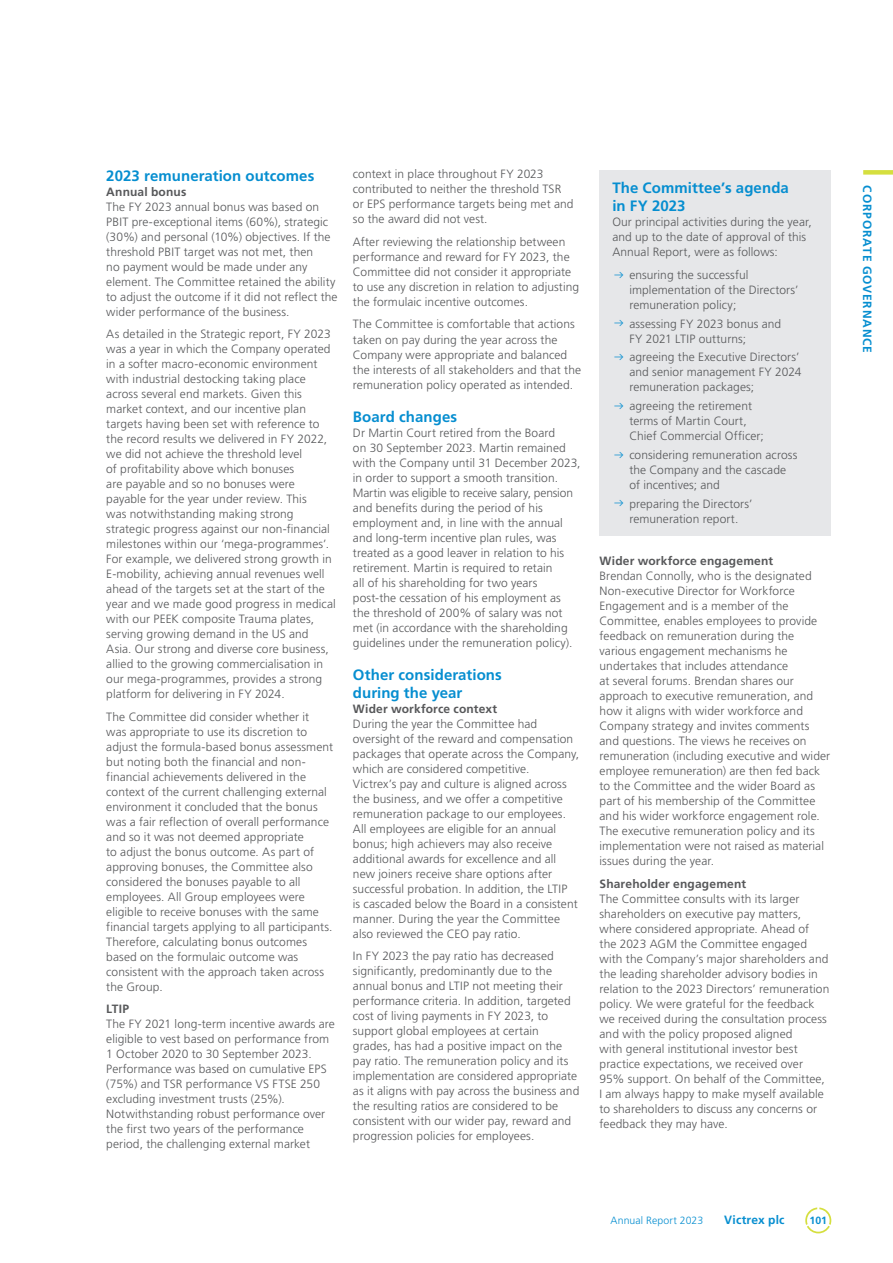
<style>
.page{position:relative;width:893px;height:1263px;background:#fff}
.page>*{position:absolute;margin:0;border:0;box-sizing:border-box;transform-origin:0 0}
.Subhead_1{font:700 15px/18px "Frutiger LT Pro";letter-spacing:.005em;color:#068ed0}
.Body_Text{font:300 12px/15px "Frutiger LT Pro";letter-spacing:.005em;color:#57585a}
.Subhead_2{font:700 12px "Frutiger LT Pro";letter-spacing:.015em;color:#57585a}
.t1{font:700 12px "Frutiger LT Pro";letter-spacing:.07em;color:#068ed0}
.t2{font:700 12px "Frutiger LT Pro";letter-spacing:.015em;color:#068ed0}
.t3{font:300 10.5px "Frutiger LT Pro";letter-spacing:.01em;color:#068ed0}
.t4{font:700 10.5px "Frutiger LT Pro";color:#068ed0}
.s1{color:#068ed0}
</style>
<div class="page">
<div style="left:863px;top:170px;width:30px;height:5px;background:#d5df3f"></div>
<svg style="left:805px;top:1207px;width:26px;height:26px"></svg>
<div style="left:600px;top:170px;width:231px;height:366px;background:#e6e7e9"></div>
<p class="Subhead_1" style="left:106px;top:166px;width:210px">2023 remuneration outcomes</p>
<p class="Subhead_2" style="left:106px;top:184px;width:82px">Annual bonus</p>
<p class="Body_Text" style="left:106px;top:199px;width:233px">The FY 2023 annual bonus was based on PBIT pre-exceptional items (60%), strategic (30%) and personal (10%) objectives. If the threshold PBIT target was not met, then<br>no payment would be made under any element. The Committee retained the ability to adjust the outcome if it did not reflect the wider performance of the business.</p>
<p class="Body_Text" style="left:106px;top:326px;width:231px">As detailed in the Strategic report, FY 2023 was a year in which the Company operated in a softer macro-economic environment with industrial destocking taking place across several end markets. Given this market context, and our incentive plan targets having been set with reference to the record results we delivered in FY 2022, we did not achieve the threshold level<br>of profitability above which bonuses<br>are payable and so no bonuses were payable for the year under review. This<br>was notwithstanding making strong strategic progress against our non-financial milestones within our ‘mega-programmes’.<br>For example, we delivered strong growth in E-mobility, achieving annual revenues well ahead of the targets set at the start of the year and we made good progress in medical with our PEEK composite Trauma plates, serving growing demand in the US and Asia. Our strong and diverse core business, allied to the growing commercialisation in our mega-programmes, provides a strong platform for delivering in FY 2024.</p>
<p class="Body_Text" style="left:106px;top:709px;width:228px">The Committee did consider whether it<br>was appropriate to use its discretion to adjust the formula-based bonus assessment but noting both the financial and non&shy;financial achievements delivered in the context of the current challenging external environment it concluded that the bonus was a fair reflection of overall performance and so it was not deemed appropriate<br>to adjust the bonus outcome. As part of approving bonuses, the Committee also considered the bonuses payable to all employees. All Group employees were eligible to receive bonuses with the same financial targets applying to all participants.<br>Therefore, calculating bonus outcomes based on the formulaic outcome was consistent with the approach taken across the Group.</p>
<p class="Subhead_2" style="left:106px;top:1002px;width:24px">LTIP</p>
<p class="Body_Text" style="left:106px;top:1016px;width:230px">The FY 2021 long-term incentive awards are eligible to vest based on performance from 1 October 2020 to 30 September 2023.<br>Performance was based on cumulative EPS (75%) and TSR performance VS FTSE 250 excluding investment trusts (25%).<br>Notwithstanding robust performance over the first two years of the performance period, the challenging external market</p>
<p class="Body_Text" style="left:353px;top:167px;width:222px">context in place throughout FY 2023 contributed to neither the threshold TSR or EPS performance targets being met and so the award did not vest.</p>
<p class="Body_Text" style="left:353px;top:234px;width:228px">After reviewing the relationship between performance and reward for FY 2023, the Committee did not consider it appropriate to use any discretion in relation to adjusting the formulaic incentive outcomes.</p>
<p class="Body_Text" style="left:353px;top:317px;width:230px">The Committee is comfortable that actions taken on pay during the year across the Company were appropriate and balanced the interests of all stakeholders and that the remuneration policy operated as intended.</p>
<p class="Subhead_1" style="left:353px;top:407px;width:106px">Board changes</p>
<p class="Body_Text" style="left:353px;top:425px;width:229px">Dr Martin Court retired from the Board<br>on 30 September 2023. Martin remained with the Company until 31 December 2023, in order to support a smooth transition.<br>Martin was eligible to receive salary, pension and benefits during the period of his employment and, in line with the annual and long-term incentive plan rules, was treated as a good leaver in relation to his retirement. Martin is required to retain<br>all of his shareholding for two years post‑the cessation of his employment as the threshold of 200% of salary was not met (in accordance with the shareholding guidelines under the remuneration policy).</p>
<p class="Subhead_1" style="left:353px;top:665px;width:150px">Other considerations during the year</p>
<p class="Subhead_2" style="left:353px;top:701px;width:146px">Wider workforce context</p>
<p class="Body_Text" style="left:353px;top:716px;width:228px">During the year the Committee had oversight of the reward and compensation packages that operate across the Company, which are considered competitive.<br>Victrex’s pay and culture is aligned across the business, and we offer a competitive remuneration package to our employees.<br>All employees are eligible for an annual bonus; high achievers may also receive additional awards for excellence and all new joiners receive share options after successful probation. In addition, the LTIP<br>is cascaded below the Board in a consistent manner. During the year the Committee also reviewed the CEO pay ratio.</p>
<p class="Body_Text" style="left:353px;top:948px;width:228px">In FY 2023 the pay ratio has decreased significantly, predominantly due to the annual bonus and LTIP not meeting their performance criteria. In addition, targeted cost of living payments in FY 2023, to support global employees at certain grades, has had a positive impact on the pay ratio. The remuneration policy and its implementation are considered appropriate as it aligns with pay across the business and the resulting ratios are considered to be consistent with our wider pay, reward and progression policies for employees.</p>
<p class="Subhead_1" style="left:612px;top:179px;width:178px">The Committee’s agenda in FY 2023</p>
<p class="Body_Text" style="left:612px;top:215px;width:201px">Our principal activities during the year, and up to the date of approval of this<br>Annual Report, were as follows:</p>
<p class="Body_Text" style="left:629px;top:267px;width:171px;text-indent:-17px"><span class="s1">◆</span> ensuring the successful implementation of the Directors’ remuneration policy;</p>
<p class="Body_Text" style="left:629px;top:316px;width:153px;text-indent:-17px"><span class="s1">◆</span> assessing FY 2023 bonus and<br>FY 2021 LTIP outturns;</p>
<p class="Body_Text" style="left:629px;top:350px;width:174px;text-indent:-17px"><span class="s1">◆</span> agreeing the Executive Directors’ and senior management FY 2024 remuneration packages;</p>
<p class="Body_Text" style="left:629px;top:398px;width:136px;text-indent:-17px"><span class="s1">◆</span> agreeing the retirement terms of Martin Court,<br>Chief Commercial Officer;</p>
<p class="Body_Text" style="left:629px;top:447px;width:169px;text-indent:-17px"><span class="s1">◆</span> considering remuneration across the Company and the cascade of incentives; and</p>
<p class="Body_Text" style="left:612px;top:496px;width:142px;text-align:center"><span class="s1">◆</span> preparing the Directors’ remuneration report.</p>
<p class="Subhead_2" style="left:600px;top:554px;width:175px">Wider workforce engagement</p>
<p class="Body_Text" style="left:600px;top:569px;width:232px">Brendan Connolly, who is the designated Non-executive Director for Workforce Engagement and is a member of the Committee, enables employees to provide feedback on remuneration during the various engagement mechanisms he undertakes that includes attendance<br>at several forums. Brendan shares our approach to executive remuneration, and how it aligns with wider workforce and Company strategy and invites comments and questions. The views he receives on remuneration (including executive and wider employee remuneration) are then fed back to the Committee and the wider Board as part of his membership of the Committee and his wider workforce engagement role.<br>The executive remuneration policy and its implementation were not raised as material issues during the year.</p>
<p class="Subhead_2" style="left:600px;top:877px;width:148px">Shareholder engagement</p>
<p class="Body_Text" style="left:600px;top:891px;width:231px">The Committee consults with its larger shareholders on executive pay matters, where considered appropriate. Ahead of<br>the 2023 AGM the Committee engaged with the Company’s major shareholders and the leading shareholder advisory bodies in relation to the 2023 Directors’ remuneration policy. We were grateful for the feedback we received during the consultation process and with the policy proposed aligned<br>with general institutional investor best practice expectations, we received over 95% support. On behalf of the Committee, I am always happy to make myself available to shareholders to discuss any concerns or feedback they may have.</p>
<p class="t3" style="left:611px;top:1214px;width:94px">Annual Report 2023</p>
<p class="t2" style="left:724px;top:1213px;width:62px">Victrex plc</p>
<p class="t4" style="left:809px;top:1214px;width:19px">101</p>
<p class="t1" style="left:874px;top:185px;width:169px;rotate:90deg">CORPORATE GOVERNANCE</p>
</div>
